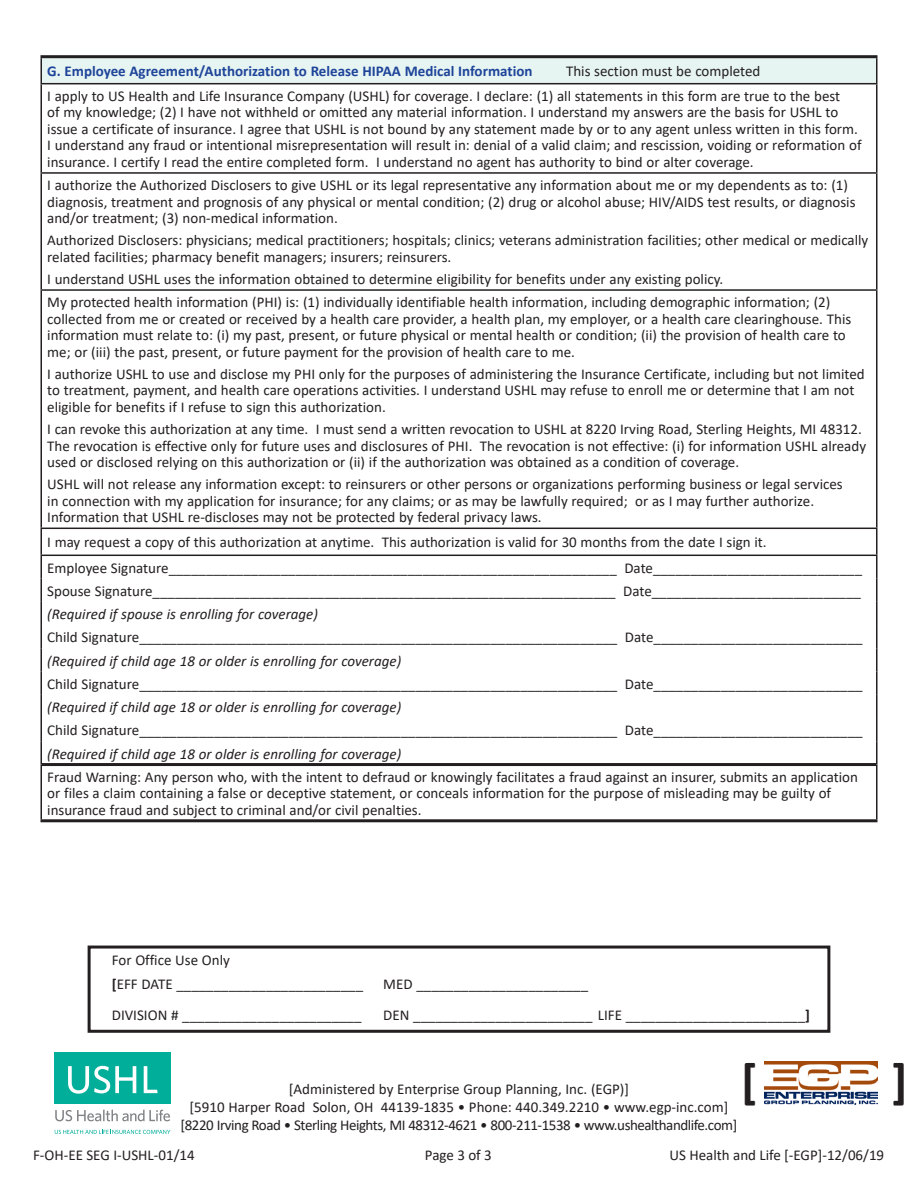
<style>
.page{position:relative;width:918px;height:1188px;background:#fff}
.page>*{position:absolute;margin:0;border:0;box-sizing:border-box;transform-origin:0 0}
.t1{font:700 49.5px "Calibri";color:#231f20}
.t2{font:15px/16.5px "Calibri";color:#231f20}
.t3{font:italic 15px "Calibri";color:#231f20}
.t4{font:15px "Calibri";letter-spacing:-.03em;color:#231f20}
.t5{font:700 15px "Calibri";color:#1e4499}
.s1{font-weight:700}
</style>
<div class="page">
<div style="left:88px;top:946px;width:742px;height:87px;border:3px solid #231f20"></div>
<div style="left:41px;top:57px;width:836px;height:27px;background:#e6f4f2"></div>
<hr style="left:40px;top:83px;width:838px;height:1px;background:#231f20">
<hr style="left:40px;top:84px;width:2px;height:88px;background:#231f20">
<hr style="left:876px;top:84px;width:2px;height:88px;background:#231f20">
<hr style="left:40px;top:172px;width:838px;height:2px;background:#231f20">
<hr style="left:40px;top:174px;width:2px;height:115px;background:#231f20">
<hr style="left:876px;top:174px;width:2px;height:115px;background:#231f20">
<hr style="left:40px;top:289px;width:838px;height:2px;background:#231f20">
<hr style="left:40px;top:291px;width:2px;height:237px;background:#231f20">
<hr style="left:876px;top:291px;width:2px;height:237px;background:#231f20">
<hr style="left:40px;top:528px;width:838px;height:1px;background:#231f20">
<hr style="left:40px;top:529px;width:2px;height:26px;background:#231f20">
<hr style="left:876px;top:529px;width:2px;height:26px;background:#231f20">
<hr style="left:876px;top:556px;width:2px;height:23px;background:#231f20">
<hr style="left:876px;top:579px;width:2px;height:23px;background:#231f20">
<hr style="left:876px;top:602px;width:2px;height:23px;background:#231f20">
<hr style="left:876px;top:625px;width:2px;height:23px;background:#231f20">
<hr style="left:876px;top:648px;width:2px;height:24px;background:#231f20">
<hr style="left:876px;top:672px;width:2px;height:23px;background:#231f20">
<hr style="left:876px;top:695px;width:2px;height:23px;background:#231f20">
<hr style="left:876px;top:718px;width:2px;height:23px;background:#231f20">
<hr style="left:876px;top:741px;width:2px;height:24px;background:#231f20">
<hr style="left:876px;top:765px;width:2px;height:54px;background:#231f20">
<hr style="left:40px;top:579px;width:2px;height:23px;background:#231f20">
<hr style="left:40px;top:602px;width:2px;height:23px;background:#231f20">
<hr style="left:40px;top:625px;width:2px;height:23px;background:#231f20">
<hr style="left:40px;top:648px;width:2px;height:24px;background:#231f20">
<hr style="left:40px;top:672px;width:2px;height:23px;background:#231f20">
<hr style="left:40px;top:695px;width:2px;height:23px;background:#231f20">
<hr style="left:40px;top:718px;width:2px;height:23px;background:#231f20">
<hr style="left:40px;top:741px;width:2px;height:24px;background:#231f20">
<hr style="left:40px;top:765px;width:2px;height:54px;background:#231f20">
<hr style="left:40px;top:55px;width:838px;height:3px;background:#231f20">
<hr style="left:40px;top:555px;width:838px;height:1px;background:#231f20">
<hr style="left:40px;top:556px;width:2px;height:23px;background:#231f20">
<hr style="left:40px;top:819px;width:838px;height:3px;background:#231f20">
<hr style="left:42px;top:763px;width:834px;height:3px;background:#231f20">
<hr style="left:40px;top:58px;width:2px;height:25px;background:#231f20">
<hr style="left:876px;top:58px;width:2px;height:25px;background:#231f20">
<img style="left:765px;top:1062px;width:112px;height:42px">
<div style="left:54px;top:1052px;width:117px;height:52px;background:#00ae9a"></div>
<svg style="left:68px;top:1066px;width:68px;height:28px"></svg>
<svg style="left:144px;top:1066px;width:14px;height:27px"></svg>
<svg style="left:55px;top:1110px;width:115px;height:11px"></svg>
<svg style="left:55px;top:1130px;width:115px;height:4px"></svg>
<p class="t5" style="left:47px;top:60px;width:487px">G. Employee Agreement/Authorization to Release HIPAA Medical Information</p>
<p class="t2" style="left:566px;top:62px;width:196px">This section must be completed</p>
<p class="t2" style="left:47px;top:87px;width:816px">I apply to US Health and Life Insurance Company (USHL) for coverage. I declare: (1) all statements in this form are true to the best<br>of my knowledge; (2) I have not withheld or omitted any material information. I understand my answers are the basis for USHL to issue a certificate of insurance. I agree that USHL is not bound by any statement made by or to any agent unless written in this form.<br>I understand any fraud or intentional misrepresentation will result in: denial of a valid claim; and rescission, voiding or reformation of insurance. I certify I read the entire completed form. I understand no agent has authority to bind or alter coverage.</p>
<p class="t2" style="left:47px;top:177px;width:810px">I authorize the Authorized Disclosers to give USHL or its legal representative any information about me or my dependents as to: (1) diagnosis, treatment and prognosis of any physical or mental condition; (2) drug or alcohol abuse; HIV/AIDS test results, or diagnosis and/or treatment; (3) non-medical information.</p>
<p class="t2" style="left:47px;top:232px;width:823px">Authorized Disclosers: physicians; medical practitioners; hospitals; clinics; veterans administration facilities; other medical or medically related facilities; pharmacy benefit managers; insurers; reinsurers.</p>
<p class="t2" style="left:47px;top:270px;width:678px">I understand USHL uses the information obtained to determine eligibility for benefits under any existing policy.</p>
<p class="t2" style="left:47px;top:294px;width:806px">My protected health information (PHI) is: (1) individually identifiable health information, including demographic information; (2) collected from me or created or received by a health care provider, a health plan, my employer, or a health care clearinghouse. This information must relate to: (i) my past, present, or future physical or mental health or condition; (ii) the provision of health care to me; or (iii) the past, present, or future payment for the provision of health care to me.</p>
<p class="t2" style="left:47px;top:365px;width:819px">I authorize USHL to use and disclose my PHI only for the purposes of administering the Insurance Certificate, including but not limited to treatment, payment, and health care operations activities. I understand USHL may refuse to enroll me or determine that I am not eligible for benefits if I refuse to sign this authorization.</p>
<p class="t2" style="left:47px;top:421px;width:820px">I can revoke this authorization at any time. I must send a written revocation to USHL at 8220 Irving Road, Sterling Heights, MI 48312.<br>The revocation is effective only for future uses and disclosures of PHI. The revocation is not effective: (i) for information USHL already used or disclosed relying on this authorization or (ii) if the authorization was obtained as a condition of coverage.</p>
<p class="t2" style="left:47px;top:476px;width:797px">USHL will not release any information except: to reinsurers or other persons or organizations performing business or legal services in connection with my application for insurance; for any claims; or as may be lawfully required; or as I may further authorize.<br>Information that USHL re-discloses may not be protected by federal privacy laws.</p>
<p class="t2" style="left:47px;top:534px;width:721px">I may request a copy of this authorization at anytime. This authorization is valid for 30 months from the date I sign it.</p>
<p class="t2" style="left:47px;top:559px;width:816px">Employee Signature____________________________________________________________ Date____________________________</p>
<p class="t2" style="left:47px;top:582px;width:815px">Spouse Signature______________________________________________________________ Date____________________________</p>
<p class="t3" style="left:47px;top:604px;width:272px">(Required if spouse is enrolling for coverage)</p>
<p class="t2" style="left:47px;top:629px;width:817px">Child Signature________________________________________________________________ Date____________________________</p>
<p class="t3" style="left:47px;top:650px;width:356px">(Required if child age 18 or older is enrolling for coverage)</p>
<p class="t2" style="left:47px;top:675px;width:817px">Child Signature________________________________________________________________ Date____________________________</p>
<p class="t3" style="left:47px;top:697px;width:356px">(Required if child age 18 or older is enrolling for coverage)</p>
<p class="t2" style="left:47px;top:722px;width:817px">Child Signature________________________________________________________________ Date____________________________</p>
<p class="t3" style="left:47px;top:743px;width:356px">(Required if child age 18 or older is enrolling for coverage)</p>
<p class="t2" style="left:47px;top:768px;width:812px">Fraud Warning: Any person who, with the intent to defraud or knowingly facilitates a fraud against an insurer, submits an application or files a claim containing a false or deceptive statement, or conceals information for the purpose of misleading may be guilty of insurance fraud and subject to criminal and/or civil penalties.</p>
<p class="t2" style="left:112px;top:952px;width:120px">For Office Use Only</p>
<p class="t2" style="left:112px;top:976px;width:253px"><span class="s1">[</span>EFF DATE _________________________</p>
<p class="t2" style="left:383px;top:976px;width:206px">MED _______________________</p>
<p class="t2" style="left:112px;top:1007px;width:251px">DIVISION # ________________________</p>
<p class="t2" style="left:383px;top:1007px;width:428px">DEN ________________________ LIFE ________________________<span class="s1">]</span></p>
<p class="t2" style="left:289px;top:1081px;width:342px">[Administered by Enterprise Group Planning, Inc. (EGP)]</p>
<p class="t2" style="left:190px;top:1099px;width:540px">[5910 Harper Road Solon, OH 44139-1835 • Phone: 440.349.2210 • www.egp-inc.com]</p>
<p class="t4" style="left:181px;top:1115px;width:558px">[8220 Irving Road • Sterling Heights, MI 48312-4621 • 800-211-1538 • www.ushealthandlife.com]</p>
<p class="t1" style="left:741px;top:1045px;width:18px">[</p>
<p class="t1" style="left:891px;top:1045px;width:18px">]</p>
<p class="t2" style="left:33px;top:1146px;width:163px">F-OH-EE SEG I-USHL-01/14</p>
<p class="t2" style="left:425px;top:1146px;width:68px">Page 3 of 3</p>
<p class="t2" style="left:670px;top:1146px;width:216px">US Health and Life [-EGP]-12/06/19</p>
</div>
